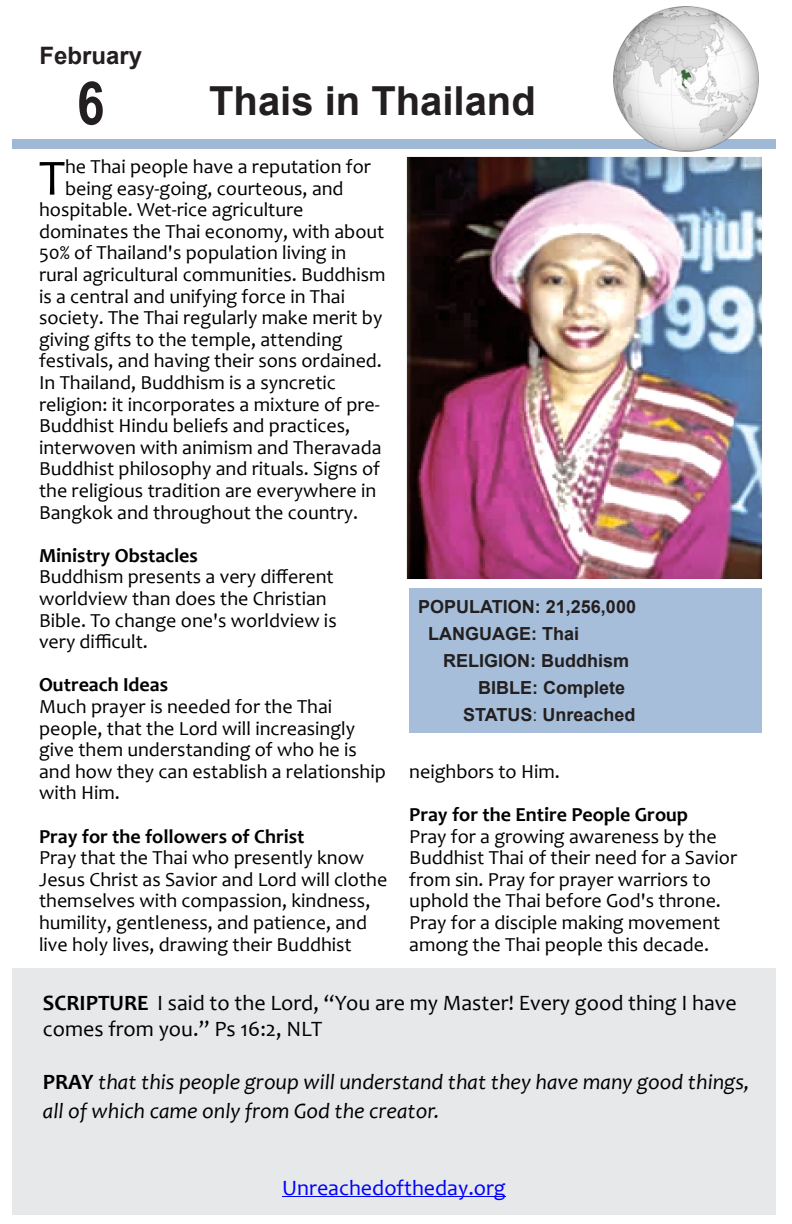
<style>
.page{position:relative;width:792px;height:1224px;background:#fff}
.page>*{position:absolute;margin:0;border:0;box-sizing:border-box;transform-origin:0 0}
.t1{font:700 60px "Arial Narrow";color:#231f20}
.t2{font:51.2px "Candara";color:#000}
.t3{font:700 40px "Arial";color:#231f20}
.t4{font:700 24px "Arial";color:#231f20}
.t5{font:italic 22px/29px "Candara";color:#000}
.t6{font:22px/26px "Candara";color:#000}
.t7{font:22px "Candara";color:#00f}
.t8{font:20px/21.6px "Candara";color:#000}
.t9{font:700 20px "Candara";color:#000}
.t10{font:700 18px/27px "Arial";color:#231f20}
.s1{font-weight:400}
.s2{font-weight:700}
.s3{font-weight:700;font-style:normal}
</style>
<div class="page">
<div style="left:12px;top:968px;width:764px;height:247px;background:#e7e8e9"></div>
<div style="left:12px;top:139px;width:764px;height:9px;background:#9eb8d5"></div>
<div style="left:409px;top:588px;width:353px;height:145px;background:#a6bed9"></div>
<hr style="left:282px;top:1197px;width:224px;height:1px;background:#00f">
<img style="left:407px;top:156px;width:355px;height:423px">
<img style="left:613px;top:6px;width:146px;height:146px">
<p class="t4" style="left:39px;top:47px;width:104px">February</p>
<h1 class="t1" style="left:77px;top:81px;width:29px">6</h1>
<h3 class="t3" style="left:209px;top:86px;width:328px">Thais in Thailand</h3>
<h2 class="t2" style="left:39px;top:158px;width:28px">T</h2>
<p class="t8" style="left:65px;top:158px;width:307px">he Thai people have a reputation for</p>
<p class="t8" style="left:65px;top:179px;width:280px">being easy-going, courteous, and</p>
<p class="t8" style="left:39px;top:201px;width:266px">hospitable. Wet-rice agriculture</p>
<p class="t8" style="left:39px;top:223px;width:347px">dominates the Thai economy, with about</p>
<p class="t8" style="left:39px;top:244px;width:309px">50% of Thailand's population living in</p>
<p class="t8" style="left:39px;top:266px;width:348px">rural agricultural communities. Buddhism</p>
<p class="t8" style="left:39px;top:287px;width:308px">is a central and unifying force in Thai</p>
<p class="t8" style="left:39px;top:309px;width:345px">society. The Thai regularly make merit by</p>
<p class="t8" style="left:39px;top:331px;width:305px">giving gifts to the temple, attending</p>
<p class="t8" style="left:39px;top:352px;width:344px">festivals, and having their sons ordained.</p>
<p class="t8" style="left:39px;top:374px;width:298px">In Thailand, Buddhism is a syncretic</p>
<p class="t8" style="left:39px;top:395px;width:342px">religion: it incorporates a mixture of pre-</p>
<p class="t8" style="left:39px;top:417px;width:313px">Buddhist Hindu beliefs and practices,</p>
<p class="t8" style="left:39px;top:439px;width:344px">interwoven with animism and Theravada</p>
<p class="t8" style="left:39px;top:460px;width:343px">Buddhist philosophy and rituals. Signs of</p>
<p class="t8" style="left:39px;top:482px;width:339px">the religious tradition are everywhere in</p>
<p class="t8" style="left:39px;top:503px;width:321px">Bangkok and throughout the country.</p>
<p class="t9" style="left:39px;top:547px;width:160px">Ministry Obstacles</p>
<p class="t8" style="left:39px;top:568px;width:299px">Buddhism presents a very different worldview than does the Christian<br>Bible. To change one's worldview is very difficult.</p>
<p class="t9" style="left:39px;top:677px;width:131px">Outreach Ideas</p>
<p class="t8" style="left:39px;top:698px;width:348px">Much prayer is needed for the Thai people, that the Lord will increasingly give them understanding of who he is and how they can establish a relationship with Him.</p>
<p class="t9" style="left:39px;top:828px;width:267px">Pray for the followers of Christ</p>
<p class="t8" style="left:39px;top:849px;width:350px">Pray that the Thai who presently know Jesus Christ as Savior and Lord will clothe themselves with compassion, kindness, humility, gentleness, and patience, and live holy lives, drawing their Buddhist</p>
<p class="t10" style="left:428px;top:595px;width:209px;text-indent:-10px">POPULATION: 21,256,000<br>LANGUAGE: Thai</p>
<p class="t10" style="left:443px;top:649px;width:187px">RELIGION: Buddhism</p>
<p class="t10" style="left:478px;top:676px;width:149px">BIBLE: Complete</p>
<p class="t10" style="left:463px;top:703px;width:174px">STATUS<span class="s1">:</span> Unreached</p>
<p class="t8" style="left:409px;top:763px;width:152px">neighbors to Him.</p>
<p class="t9" style="left:409px;top:807px;width:280px">Pray for the Entire People Group</p>
<p class="t8" style="left:409px;top:827px;width:329px">Pray for a growing awareness by the Buddhist Thai of their need for a Savior from sin. Pray for prayer warriors to uphold the Thai before God's throne.<br>Pray for a disciple making movement among the Thai people this decade.</p>
<p class="t6" style="left:43px;top:992px;width:695px"><span class="s2">SCRIPTURE</span> I said to the Lord, “You are my Master! Every good thing I have comes from you.” Ps 16:2, NLT</p>
<p class="t5" style="left:43px;top:1069px;width:708px"><span class="s3">PRAY</span> that this people group will understand that they have many good things, all of which came only from God the creator.</p>
<p class="t7" style="left:282px;top:1180px;width:225px">Unreachedoftheday.org</p>
</div>
